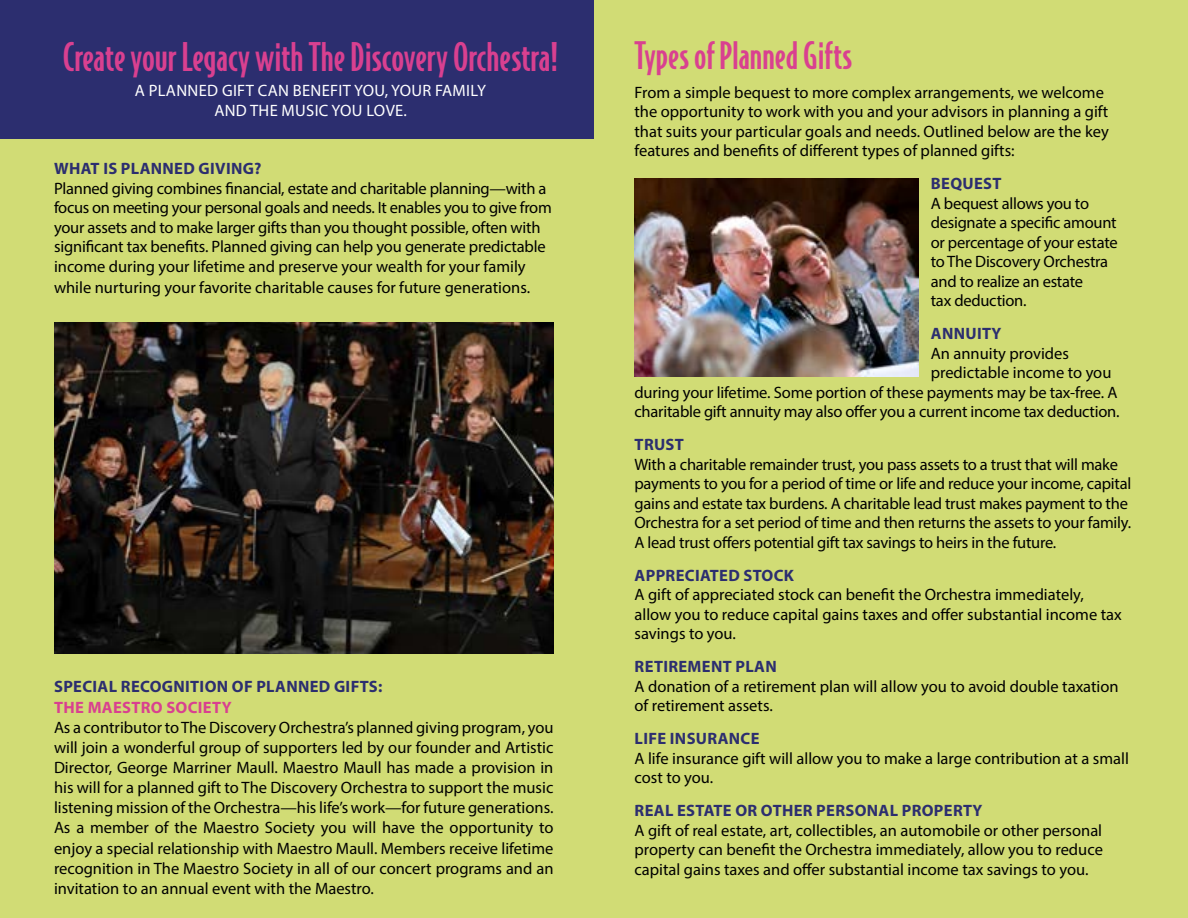
<style>
.page{position:relative;width:1188px;height:918px;background:#d1dc75}
.page>*{position:absolute;margin:0;border:0;box-sizing:border-box;transform-origin:0 0}
.t1{font:500 37.5px "Bodega Sans";color:#d94090}
.t2{font:500 36px "Bodega Sans";color:#d94090}
.t3{font:16.5px/19.5px "Myriad Pro";letter-spacing:-.01em;color:#000}
.t4{font:700 16.5px "Myriad Pro";letter-spacing:.02em;color:#2c2e6f}
.t5{font:16.5px/19.5px "Myriad Pro";letter-spacing:.02em;color:#fff;text-align:center}
.t6{font:700 16.5px "Myriad Pro";letter-spacing:.02em;color:#d94090}
</style>
<div class="page">
<div style="left:0;top:0;width:594px;height:138px;background:#2c2e6f"></div>
<img style="left:54px;top:323px;width:500px;height:331px">
<img style="left:634px;top:178px;width:285px;height:199px">
<h1 class="t1" style="left:63px;top:40px;width:497px">Create your Legacy with The Discovery Orchestra!</h1>
<p class="t5" style="left:135px;top:82px;width:353px">A PLANNED GIFT CAN BENEFIT YOU, YOUR FAMILY<br>AND THE MUSIC YOU LOVE.</p>
<p class="t4" style="left:54px;top:163px;width:209px">WHAT IS PLANNED GIVING?</p>
<p class="t3" style="left:54px;top:180px;width:499px">Planned giving combines financial, estate and charitable planning—with a focus on meeting your personal goals and needs. It enables you to give from your assets and to make larger gifts than you thought possible, often with significant tax benefits. Planned giving can help you generate predictable income during your lifetime and preserve your wealth for your family</p>
<p class="t3" style="left:54px;top:279px;width:478px">while nurturing your favorite charitable causes for future generations.</p>
<p class="t4" style="left:54px;top:680px;width:330px">SPECIAL RECOGNITION OF PLANNED GIFTS:</p>
<p class="t6" style="left:54px;top:701px;width:179px">THE MAESTRO SOCIETY</p>
<p class="t3" style="left:54px;top:719px;width:501px;line-height:20.1px;text-align:justify">As a contributor to The Discovery Orchestra’s planned giving program, you will join a wonderful group of supporters led by our founder and Artistic Director, George Marriner Maull. Maestro Maull has made a provision in his will for a planned gift to The Discovery Orchestra to support the music listening mission of the Orchestra—his life’s work—for future generations.<br>As a member of the Maestro Society you will have the opportunity to enjoy a special relationship with Maestro Maull. Members receive lifetime recognition in The Maestro Society in all of our concert programs and an invitation to an annual event with the Maestro.</p>
<h2 class="t2" style="left:634px;top:41px;width:219px">Types of Planned Gifts</h2>
<p class="t3" style="left:634px;top:84px;width:476px">From a simple bequest to more complex arrangements, we welcome the opportunity to work with you and your advisors in planning a gift that suits your particular goals and needs. Outlined below are the key features and benefits of different types of planned gifts:</p>
<p class="t4" style="left:931px;top:178px;width:72px">BEQUEST</p>
<p class="t3" style="left:931px;top:195px;width:189px">A bequest allows you to designate a specific amount or percentage of your estate to The Discovery Orchestra and to realize an estate<br>tax deduction.</p>
<p class="t4" style="left:931px;top:328px;width:72px">ANNUITY</p>
<p class="t3" style="left:931px;top:345px;width:140px">An annuity provides</p>
<p class="t3" style="left:931px;top:364px;width:182px">predictable income to you</p>
<p class="t3" style="left:634px;top:384px;width:485px">during your lifetime. Some portion of these payments may be tax-free. A</p>
<p class="t3" style="left:634px;top:403px;width:487px">charitable gift annuity may also offer you a current income tax deduction.</p>
<p class="t4" style="left:635px;top:439px;width:51px">TRUST</p>
<p class="t3" style="left:634px;top:456px;width:498px">With a charitable remainder trust, you pass assets to a trust that will make payments to you for a period of time or life and reduce your income, capital gains and estate tax burdens. A charitable lead trust makes payment to the Orchestra for a set period of time and then returns the assets to your family.<br>A lead trust offers potential gift tax savings to heirs in the future.</p>
<p class="t4" style="left:635px;top:569px;width:161px">APPRECIATED STOCK</p>
<p class="t3" style="left:634px;top:586px;width:489px">A gift of appreciated stock can benefit the Orchestra immediately, allow you to reduce capital gains taxes and offer substantial income tax savings to you.</p>
<p class="t4" style="left:635px;top:661px;width:144px">RETIREMENT PLAN</p>
<p class="t3" style="left:634px;top:678px;width:486px">A donation of a retirement plan will allow you to avoid double taxation of retirement assets.</p>
<p class="t4" style="left:635px;top:733px;width:126px">LIFE INSURANCE</p>
<p class="t3" style="left:634px;top:750px;width:496px">A life insurance gift will allow you to make a large contribution at a small cost to you.</p>
<p class="t4" style="left:635px;top:805px;width:349px">REAL ESTATE OR OTHER PERSONAL PROPERTY</p>
<p class="t3" style="left:634px;top:822px;width:470px;text-align:justify">A gift of real estate, art, collectibles, an automobile or other personal property can benefit the Orchestra immediately, allow you to reduce capital gains taxes and offer substantial income tax savings to you.</p>
</div>
